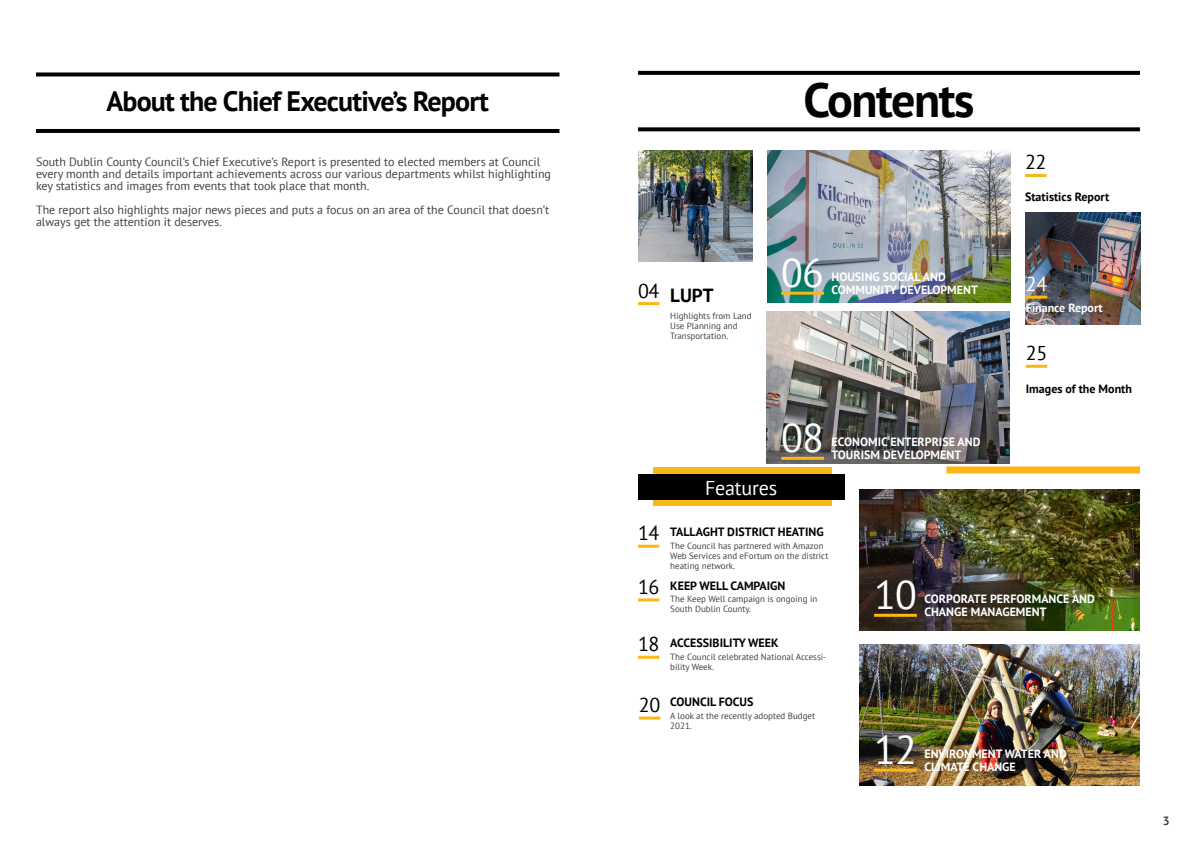
<style>
.page{position:relative;width:1191px;height:842px;background:#fff}
.page>*{position:absolute;margin:0;border:0;box-sizing:border-box;transform-origin:0 0}
.t1{font:700 48px "PT Sans";letter-spacing:-.03em;color:#000}
.t2{font:40px "PT Sans";letter-spacing:-.02em;color:#fff}
.t3{font:700 28px "PT Sans";letter-spacing:-.03em;color:#000}
.t4{font:20px "PT Sans";letter-spacing:-.01em;color:#fff}
.t5{font:20px "PT Sans";color:#000}
.t6{font:700 19px "PT Sans";color:#000}
.t7{font:12px/12px "PT Sans";color:#414042}
.t8{font:700 12px "PT Sans";color:#fff}
.t9{font:700 12px "PT Sans";color:#000}
.t10{font:700 12px "PT Sans";color:#414042}
.t11{font:9px/10px "PT Sans";color:#414042}
.s1{font-weight:400;font-size:20px}
</style>
<div class="page">
<img style="left:1026px;top:213px;width:114px;height:112px">
<img style="left:766px;top:312px;width:244px;height:152px">
<img style="left:767px;top:150px;width:244px;height:152px">
<img style="left:638px;top:151px;width:115px;height:110px">
<img style="left:860px;top:490px;width:280px;height:140px">
<img style="left:860px;top:645px;width:279px;height:140px">
<hr style="left:781px;top:457px;width:43px;height:3px;background:#fdb714">
<div style="left:652px;top:468px;width:179px;height:38px;background:#fdb714"></div>
<div style="left:638px;top:474px;width:206px;height:26px;background:#000"></div>
<hr style="left:638px;top:545px;width:21px;height:3px;background:#fdb714">
<hr style="left:874px;top:614px;width:43px;height:3px;background:#fdb714">
<hr style="left:874px;top:769px;width:43px;height:3px;background:#fdb714">
<hr style="left:1025px;top:174px;width:21px;height:3px;background:#fdb714">
<hr style="left:1026px;top:296px;width:21px;height:3px;background:#fdb714">
<hr style="left:638px;top:598px;width:21px;height:3px;background:#fdb714">
<hr style="left:638px;top:656px;width:21px;height:3px;background:#fdb714">
<hr style="left:638px;top:302px;width:21px;height:3px;background:#fdb714">
<svg style="left:638px;top:71px;width:502px;height:4px;background:#070707"></svg>
<svg style="left:638px;top:127px;width:502px;height:4px;background:#161616"></svg>
<div style="left:946px;top:466px;width:194px;height:7px;background:#fdb714"></div>
<hr style="left:781px;top:292px;width:43px;height:3px;background:#fdb714">
<hr style="left:639px;top:716px;width:21px;height:3px;background:#fdb714">
<hr style="left:1026px;top:365px;width:21px;height:3px;background:#fdb714">
<svg style="left:36px;top:72px;width:523px;height:4px;background:#1f1f1f"></svg>
<hr style="left:36px;top:129px;width:523px;height:4px;background:#000">
<h3 class="t3" style="left:106px;top:83px;width:384px">About the Chief Executive’s Report</h3>
<p class="t7" style="left:36px;top:156px;width:516px">South Dublin County Council’s Chief Executive’s Report is presented to elected members at Council every month and details important achievements across our various departments whilst highlighting key statistics and images from events that took place that month.</p>
<p class="t7" style="left:36px;top:204px;width:515px">The report also highlights major news pieces and puts a focus on an area of the Council that doesn’t always get the attention it deserves.</p>
<h1 class="t1" style="left:803px;top:68px;width:173px">Contents</h1>
<h3 class="t6" style="left:638px;top:282px;width:77px"><sup>04</sup> LUPT</h3>
<p class="t11" style="left:670px;top:311px;width:83px">Highlights from Land<br>Use Planning and<br>Transportation.</p>
<h2 class="t2" style="left:781px;top:247px;width:44px">06</h2>
<p class="t8" style="left:831px;top:269px;width:116px">HOUSING SOCIAL AND</p>
<p class="t8" style="left:831px;top:282px;width:148px">COMMUNITY DEVELOPMENT</p>
<h2 class="t2" style="left:781px;top:413px;width:44px">08</h2>
<p class="t8" style="left:831px;top:434px;width:150px">ECONOMIC ENTERPRISE AND</p>
<p class="t8" style="left:831px;top:447px;width:131px">TOURISM DEVELOPMENT</p>
<h3 class="t4" style="left:705px;top:475px;width:73px">Features</h3>
<p class="t9" style="left:638px;top:524px;width:187px"><span class="s1">14</span> TALLAGHT DISTRICT HEATING</p>
<p class="t11" style="left:670px;top:540px;width:160px">The Council has partnered with Amazon<br>Web Services and eFortum on the district heating network.</p>
<h3 class="t5" style="left:1025px;top:150px;width:23px">22</h3>
<p class="t9" style="left:1025px;top:189px;width:86px">Statistics Report</p>
<h3 class="t4" style="left:1026px;top:271px;width:23px">24</h3>
<p class="t8" style="left:1026px;top:300px;width:78px">Finance Report</p>
<h3 class="t5" style="left:1026px;top:340px;width:23px">25</h3>
<p class="t9" style="left:1026px;top:380px;width:108px">Images of the Month</p>
<p class="t9" style="left:638px;top:577px;width:149px"><span class="s1">16</span> KEEP WELL CAMPAIGN</p>
<p class="t11" style="left:670px;top:594px;width:149px">The Keep Well campaign is ongoing in<br>South Dublin County.</p>
<p class="t9" style="left:638px;top:635px;width:142px"><span class="s1">18</span> ACCESSIBILITY WEEK</p>
<p class="t11" style="left:670px;top:651px;width:158px">The Council celebrated National Accessi&shy;bility Week.</p>
<p class="t9" style="left:639px;top:694px;width:116px"><span class="s1">20</span> COUNCIL FOCUS</p>
<p class="t11" style="left:670px;top:710px;width:146px">A look at the recently adopted Budget<br>2021.</p>
<h2 class="t2" style="left:874px;top:569px;width:44px">10</h2>
<p class="t8" style="left:924px;top:591px;width:172px">CORPORATE PERFORMANCE AND</p>
<p class="t8" style="left:924px;top:604px;width:124px">CHANGE MANAGEMENT</p>
<h2 class="t2" style="left:874px;top:724px;width:44px">12</h2>
<p class="t8" style="left:924px;top:746px;width:144px">ENVIRONMENT WATER AND</p>
<p class="t8" style="left:924px;top:759px;width:93px">CLIMATE CHANGE</p>
<p class="t10" style="left:1162px;top:812px;width:8px">3</p>
</div>
